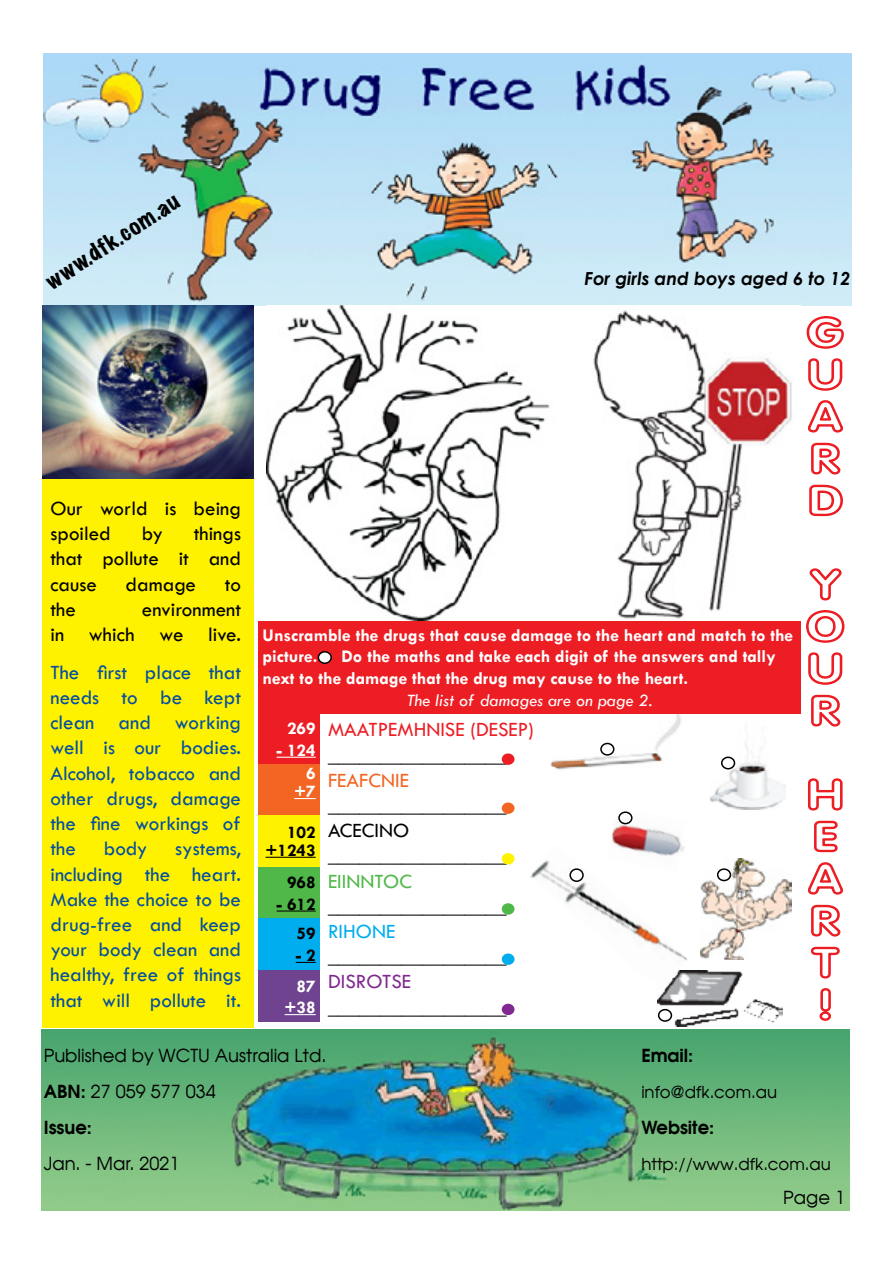
<style>
.page{position:relative;width:893px;height:1263px;background:#fff}
.page>*{position:absolute;margin:0;border:0;box-sizing:border-box;transform-origin:0 0}
.t1{font:21px/25.2px "Tw Cen";color:#034ea2;text-align:justify}
.t2{font:21px/25.2px "Tw Cen";color:#000}
.t3{font:21px "Tw Cen";color:#ed1d24}
.t4{font:expanded 21px "Marker Felt";color:#000}
.t5{font:21px "Tw Cen";color:#f26522}
.t6{font:21px "Tw Cen";color:#50b848}
.t7{font:21px "Tw Cen";color:#812990}
.t8{font:21px "Tw Cen";color:#00aeef}
.t9{font:700 18px/21.6px "Tw Cen";color:#fff;text-align:right}
.t10{font:18px/36px "Avalon Plain";color:#000}
.t11{font:italic 18px "Tw Cen";color:#fff}
.t12{font:italic 700 18px "Century Gothic";color:#000}
.t13{font:700 18px "Avalon";color:#000}
.t14{font:700 18px/18px "Tw Cen";color:#000;text-align:right}
.t15{font:16.5px "Avalon Plain";color:#000}
.s1{font-family:"Avalon";font-weight:700}
</style>
<div class="page">
<img style="left:530px;top:860px;width:163px;height:144px">
<div style="left:569px;top:868px;width:15px;height:14px;border:2px solid #000;border-radius:50%"></div>
<img style="left:551px;top:713px;width:133px;height:57px">
<div style="left:600px;top:743px;width:14px;height:13px;border:2px solid #000;border-radius:50%"></div>
<img style="left:41px;top:1029px;width:808px;height:181px">
<img style="left:44px;top:53px;width:807px;height:253px">
<div style="left:42px;top:479px;width:212px;height:549px;background:#fff200"></div>
<img style="left:43px;top:306px;width:210px;height:173px">
<img style="left:266px;top:306px;width:526px;height:315px">
<img style="left:710px;top:743px;width:76px;height:66px">
<div style="left:721px;top:756px;width:14px;height:13px;border:2px solid #000;border-radius:50%"></div>
<img style="left:658px;top:971px;width:125px;height:55px">
<div style="left:658px;top:1009px;width:14px;height:13px;border:2px solid #000;border-radius:50%"></div>
<img style="left:700px;top:859px;width:92px;height:101px">
<div style="left:717px;top:868px;width:14px;height:13px;border:2px solid #000;border-radius:50%"></div>
<div style="left:502px;top:753px;width:12px;height:12px;background:#ed1d24;border-radius:50%"></div>
<div style="left:502px;top:802px;width:12px;height:12px;background:#f26522;border-radius:50%"></div>
<div style="left:502px;top:1004px;width:12px;height:11px;background:#812990;border-radius:50%"></div>
<div style="left:502px;top:853px;width:12px;height:11px;background:#fff200;border-radius:50%"></div>
<div style="left:502px;top:953px;width:12px;height:12px;background:#00aeef;border-radius:50%"></div>
<div style="left:502px;top:903px;width:12px;height:12px;background:#50b848;border-radius:50%"></div>
<div style="left:258px;top:713px;width:62px;height:51px;background:#ed1d24"></div>
<hr style="left:277px;top:757px;width:39px;height:1px;background:#fff">
<div style="left:258px;top:765px;width:62px;height:51px;background:#f26522"></div>
<svg style="left:294px;top:798px;width:22px;height:1px"></svg>
<div style="left:258px;top:815px;width:62px;height:51px;background:#fff200"></div>
<hr style="left:265px;top:857px;width:51px;height:1px;background:#000">
<div style="left:258px;top:867px;width:62px;height:51px;background:#50b848"></div>
<hr style="left:277px;top:910px;width:39px;height:1px;background:#000">
<div style="left:258px;top:918px;width:62px;height:51px;background:#00aeef"></div>
<svg style="left:296px;top:962px;width:20px;height:1px"></svg>
<div style="left:258px;top:971px;width:62px;height:51px;background:#6f438f"></div>
<hr style="left:285px;top:1014px;width:31px;height:1px;background:#fff">
<img style="left:600px;top:812px;width:93px;height:71px">
<div style="left:618px;top:811px;width:14px;height:13px;border:2px solid #000;border-radius:50%"></div>
<div style="left:258px;top:621px;width:543px;height:92px;background:#ed1d24"></div>
<svg style="left:806px;top:316px;width:38px;height:33px"></svg>
<svg style="left:808px;top:358px;width:35px;height:33px"></svg>
<svg style="left:808px;top:400px;width:36px;height:75px"></svg>
<svg style="left:809px;top:484px;width:34px;height:33px"></svg>
<svg style="left:809px;top:568px;width:33px;height:33px"></svg>
<svg style="left:806px;top:610px;width:39px;height:33px"></svg>
<svg style="left:808px;top:652px;width:35px;height:33px"></svg>
<svg style="left:811px;top:694px;width:30px;height:33px"></svg>
<svg style="left:807px;top:778px;width:36px;height:33px"></svg>
<svg style="left:814px;top:820px;width:24px;height:33px"></svg>
<svg style="left:808px;top:862px;width:36px;height:75px"></svg>
<svg style="left:811px;top:946px;width:29px;height:33px"></svg>
<svg style="left:819px;top:988px;width:12px;height:33px"></svg>
<div style="left:318px;top:652px;width:13px;height:11px;background:#fff;border-radius:50%"></div>
<div style="left:318px;top:651px;width:14px;height:13px;border:2px solid #000;border-radius:50%"></div>
<p class="t4" style="left:39px;top:269px;width:155px;rotate:-33deg">www.dfk.com.au</p>
<p class="t12" style="left:584px;top:267px;width:268px">For girls and boys aged 6 to 12</p>
<p class="t2" style="left:50px;top:496px;width:192px">Our world is being spoiled</p>
<p class="t2" style="left:50px;top:521px;width:192px;text-align:justify;text-indent:143px">things that pollute it and cause</p>
<p class="t2" style="left:142px;top:521px;width:23px">by</p>
<p class="t2" style="left:126px;top:571px;width:72px">damage</p>
<p class="t2" style="left:225px;top:571px;width:18px">to</p>
<p class="t2" style="left:50px;top:596px;width:27px">the</p>
<p class="t2" style="left:50px;top:596px;width:192px;text-align:right">environment<br>in which we live.</p>
<p class="t1" style="left:50px;top:659px;width:192px">The first place that needs to be kept clean and working well is our bodies.<br>Alcohol, tobacco and other drugs, damage the fine workings of the</p>
<p class="t1" style="left:104px;top:836px;width:45px">body</p>
<p class="t1" style="left:50px;top:836px;width:192px;text-indent:125px">systems, including the heart.<br>Make the choice to be drug-free and keep your body clean and healthy, free of things that will pollute it.</p>
<p class="t9" style="left:263px;top:624px;width:532px;text-align:left">Unscramble the drugs that cause damage to the heart and match to the picture.</p>
<p class="t9" style="left:263px;top:645px;width:515px;text-align:left;text-indent:79px">Do the maths and take each digit of the answers and tally next to the damage that the drug may cause to the heart.</p>
<p class="t11" style="left:407px;top:689px;width:247px">The list of damages are on page 2.</p>
<p class="t9" style="left:287px;top:717px;width:30px">269</p>
<p class="t9" style="left:277px;top:738px;width:41px;line-height:23.4px">- 124<br>6</p>
<p class="t9" style="left:294px;top:780px;width:23px">+7</p>
<p class="t14" style="left:265px;top:823px;width:52px">102 +1243</p>
<p class="t14" style="left:287px;top:873px;width:30px">968</p>
<p class="t14" style="left:277px;top:889px;width:41px;line-height:29.7px">- 612<br>59</p>
<p class="t14" style="left:296px;top:946px;width:21px">- 2</p>
<p class="t9" style="left:285px;top:975px;width:33px">87 +38</p>
<p class="t3" style="left:328px;top:717px;width:207px">MAATPEMHNISE (DESEP)</p>
<p class="t2" style="left:328px;top:742px;width:180px">_________________</p>
<p class="t5" style="left:328px;top:767px;width:82px">FEAFCNIE</p>
<p class="t2" style="left:328px;top:793px;width:180px">_________________<br>ACECINO _________________</p>
<p class="t6" style="left:328px;top:868px;width:86px">EIINNTOC</p>
<p class="t2" style="left:328px;top:893px;width:180px">_________________</p>
<p class="t8" style="left:328px;top:919px;width:69px">RIHONE</p>
<p class="t2" style="left:328px;top:944px;width:180px">_________________</p>
<p class="t7" style="left:328px;top:969px;width:84px">DISROTSE</p>
<p class="t2" style="left:328px;top:994px;width:180px">_________________</p>
<p class="t10" style="left:44px;top:1037px;width:284px">Published by WCTU Australia Ltd.<br><span class="s1">ABN:</span> 27 059 577 034</p>
<p class="t13" style="left:44px;top:1115px;width:50px">Issue:</p>
<p class="t10" style="left:44px;top:1145px;width:137px">Jan. - Mar. 2021</p>
<p class="t13" style="left:641px;top:1043px;width:53px">Email:</p>
<p class="t15" style="left:641px;top:1082px;width:137px">info@dfk.com.au</p>
<p class="t13" style="left:641px;top:1115px;width:74px">Website:</p>
<p class="t15" style="left:641px;top:1154px;width:191px">http://www.dfk.com.au</p>
<p class="t10" style="left:783px;top:1179px;width:63px">Page 1</p>
</div>
